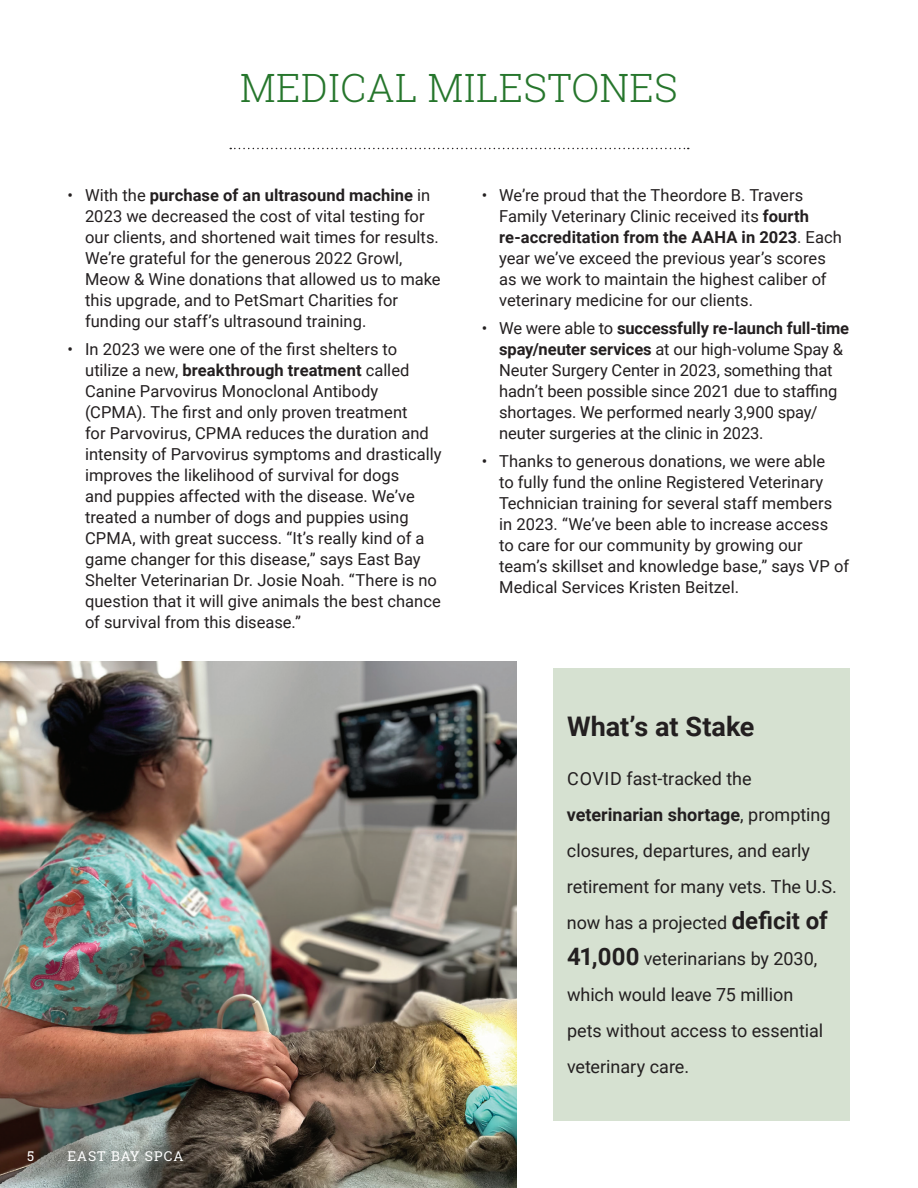
<style>
.page{position:relative;width:918px;height:1188px;background:#fff}
.page>*{position:absolute;margin:0;border:0;box-sizing:border-box;transform-origin:0 0}
.t1{font:300 39px "Roboto Slab";letter-spacing:.01em;color:#26762c}
.t2{font:700 27px "Roboto";color:#231f20}
.t3{font:18px/36px "Roboto";letter-spacing:-.005em;color:#231f20}
.t4{font:16.5px/21px "Roboto";color:#231f20}
.t5{font:13.5px "Roboto Slab";letter-spacing:.075em;color:#fff}
.s1{font-weight:700}
.s2{font-weight:700;font-size:24px}
</style>
<div class="page">
<img style="left:0;top:662px;width:516px;height:526px">
<div style="left:554px;top:668px;width:296px;height:452px;background:#d6e1d1"></div>
<svg style="left:230px;top:148px;width:459px;height:1px"></svg>
<h1 class="t1" style="left:240px;top:61px;width:439px">MEDICAL MILESTONES</h1>
<p class="t4" style="left:85px;top:184px;width:357px;text-indent:-18px">• With the <span class="s1">purchase of an ultrasound machine</span> in 2023 we decreased the cost of vital testing for our clients, and shortened wait times for results.<br>We’re grateful for the generous 2022 Growl, Meow &amp; Wine donations that allowed us to make this upgrade, and to PetSmart Charities for funding our staff’s ultrasound training.</p>
<p class="t4" style="left:85px;top:338px;width:358px;text-indent:-18px">• In 2023 we were one of the first shelters to utilize a new, <span class="s1">breakthrough treatment</span> called Canine Parvovirus Monoclonal Antibody (CPMA). The first and only proven treatment<br>for Parvovirus, CPMA reduces the duration and intensity of Parvovirus symptoms and drastically improves the likelihood of survival for dogs<br>and puppies affected with the disease. We’ve treated a number of dogs and puppies using CPMA, with great success. “It’s really kind of a game changer for this disease,” says East Bay Shelter Veterinarian Dr. Josie Noah. “There is no question that it will give animals the best chance of survival from this disease.”</p>
<p class="t5" style="left:27px;top:1147px;width:9px">5</p>
<p class="t5" style="left:68px;top:1147px;width:117px">EAST BAY SPCA</p>
<p class="t4" style="left:499px;top:184px;width:344px;text-indent:-18px">• We’re proud that the Theordore B. Travers Family Veterinary Clinic received its <span class="s1">fourth re-accreditation from the AAHA in 2023</span>. Each year we’ve exceed the previous year’s scores as we work to maintain the highest caliber of veterinary medicine for our clients.</p>
<p class="t4" style="left:499px;top:317px;width:351px;text-indent:-18px">• We were able to <span class="s1">successfully re-launch full-time spay/neuter services</span> at our high-volume Spay &amp; Neuter Surgery Center in 2023, something that hadn’t been possible since 2021 due to staffing shortages. We performed nearly 3,900 spay/ neuter surgeries at the clinic in 2023.</p>
<p class="t4" style="left:499px;top:450px;width:351px;text-indent:-18px">• Thanks to generous donations, we were able<br>to fully fund the online Registered Veterinary Technician training for several staff members in 2023. “We’ve been able to increase access<br>to care for our community by growing our team’s skillset and knowledge base,” says VP of Medical Services Kristen Beitzel.</p>
<h2 class="t2" style="left:567px;top:707px;width:189px">What’s at Stake</h2>
<p class="t3" style="left:567px;top:760px;width:272px">COVID fast-tracked the <span class="s1">veterinarian shortage</span>, prompting closures, departures, and early retirement for many vets. The U.S. now has a projected <span class="s2">deficit of<br>41,000</span> veterinarians by 2030, which would leave 75 million<br>pets without access to essential veterinary care.</p>
</div>
